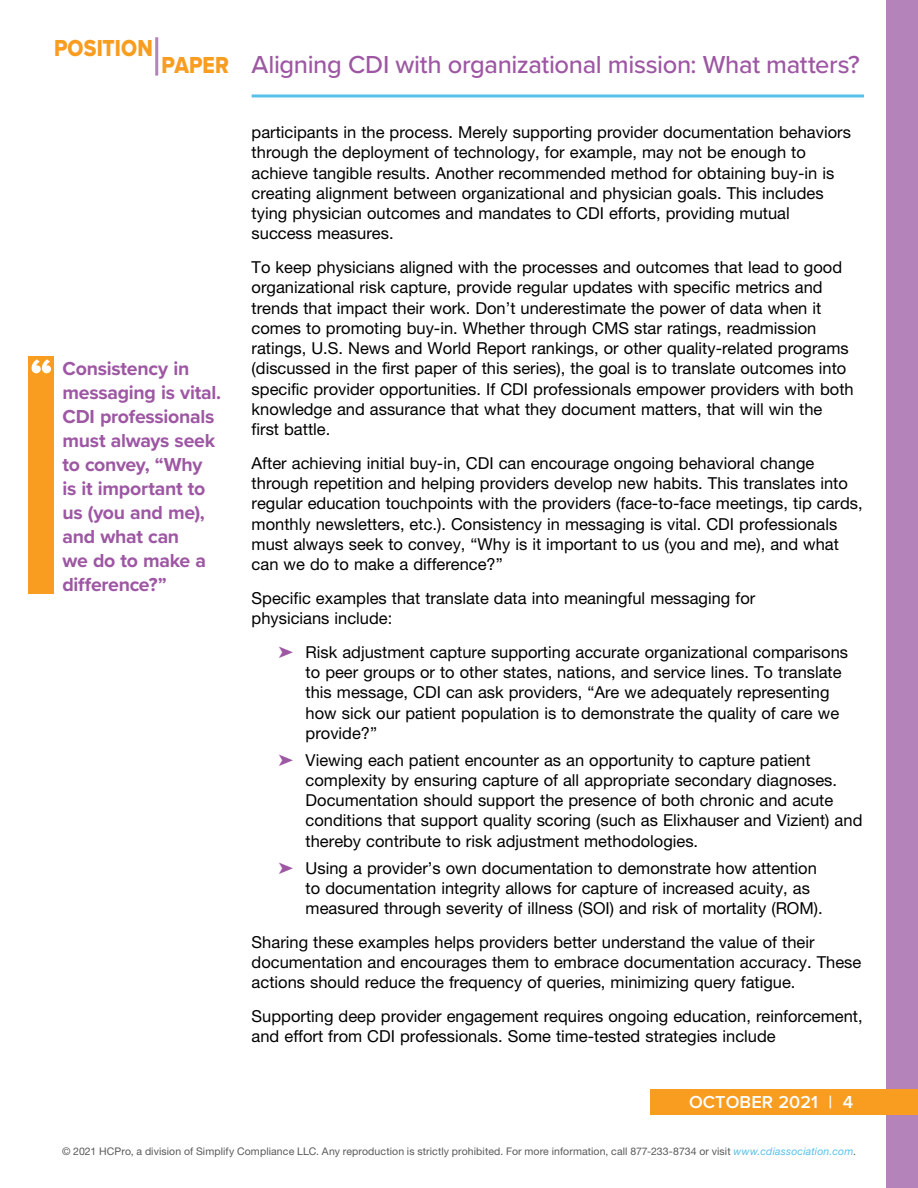
<style>
.page{position:relative;width:918px;height:1188px;background:#fff}
.page>*{position:absolute;margin:0;border:0;box-sizing:border-box;transform-origin:0 0}
.t1{font:500 25.5px "Proxima Nova";letter-spacing:-.015em;color:#9d57a3}
.t2{font:24px "Proxima Nova Extrabld";letter-spacing:.01em;color:#f99d20;scale:.87 1}
.t3{font:700 19.5px/24px "Proxima Nova";letter-spacing:-.015em;color:#9d57a3}
.t4{font:600 18px "Proxima Nova";letter-spacing:.005em;color:#fff}
.t5{font:16.5px/20.2px "Helvetica Neue LT Std";color:#000}
.t6{font:10.5px "Helvetica Neue LT Std";letter-spacing:.01em;color:#58595b}
.s1{color:#9d57a3}
.s2{font-style:italic;color:#57c1e9}
</style>
<div class="page">
<div style="left:887px;top:0;width:31px;height:1188px;background:#b483ba"></div>
<div style="left:651px;top:1090px;width:267px;height:25px;background:#f99d20"></div>
<hr style="left:252px;top:94px;width:612px;height:3px;background:#57c1e9">
<hr style="left:155px;top:37px;width:3px;height:39px;background:#b483ba">
<div style="left:29px;top:357px;width:25px;height:237px;background:#f99d20"></div>
<svg style="left:32px;top:359px;width:19px;height:14px"></svg>
<h2 class="t2" style="left:54px;top:30px;width:115px">POSITION</h2>
<h2 class="t2" style="left:162px;top:47px;width:79px">PAPER</h2>
<p class="t3" style="left:62px;top:356px;width:158px">Consistency in messaging is vital.<br>CDI professionals must always seek to convey, “Why is it important to us (you and me), and what can<br>we do to make a difference?”</p>
<h1 class="t1" style="left:252px;top:46px;width:610px">Aligning CDI with organizational mission: What matters?</h1>
<p class="t5" style="left:252px;top:122px;width:601px">participants in the process. Merely supporting provider documentation behaviors through the deployment of technology, for example, may not be enough to achieve tangible results. Another recommended method for obtaining buy-in is creating alignment between organizational and physician goals. This includes tying physician outcomes and mandates to CDI efforts, providing mutual success measures.</p>
<p class="t5" style="left:252px;top:257px;width:604px">To keep physicians aligned with the processes and outcomes that lead to good organizational risk capture, provide regular updates with specific metrics and trends that impact their work. Don’t underestimate the power of data when it comes to promoting buy-in. Whether through CMS star ratings, readmission ratings, U.S. News and World Report rankings, or other quality-related programs (discussed in the first paper of this series), the goal is to translate outcomes into specific provider opportunities. If CDI professionals empower providers with both knowledge and assurance that what they document matters, that will win the first battle.</p>
<p class="t5" style="left:252px;top:453px;width:613px">After achieving initial buy-in, CDI can encourage ongoing behavioral change through repetition and helping providers develop new habits. This translates into regular education touchpoints with the providers (face-to-face meetings, tip cards, monthly newsletters, etc.). Consistency in messaging is vital. CDI professionals must always seek to convey, “Why is it important to us (you and me), and what can we do to make a difference?”</p>
<p class="t5" style="left:252px;top:588px;width:505px">Specific examples that translate data into meaningful messaging for physicians include:</p>
<p class="t5" style="left:306px;top:642px;width:544px;text-indent:-27px"><span class="s1">➤</span> Risk adjustment capture supporting accurate organizational comparisons to peer groups or to other states, nations, and service lines. To translate this message, CDI can ask providers, “Are we adequately representing how sick our patient population is to demonstrate the quality of care we provide?”</p>
<p class="t5" style="left:306px;top:750px;width:558px;text-indent:-27px"><span class="s1">➤</span> Viewing each patient encounter as an opportunity to capture patient complexity by ensuring capture of all appropriate secondary diagnoses.<br>Documentation should support the presence of both chronic and acute conditions that support quality scoring (such as Elixhauser and Vizient) and thereby contribute to risk adjustment methodologies.</p>
<p class="t5" style="left:306px;top:858px;width:519px;text-indent:-27px"><span class="s1">➤</span> Using a provider’s own documentation to demonstrate how attention to documentation integrity allows for capture of increased acuity, as measured through severity of illness (SOI) and risk of mortality (ROM).</p>
<p class="t5" style="left:252px;top:932px;width:611px">Sharing these examples helps providers better understand the value of their documentation and encourages them to embrace documentation accuracy. These actions should reduce the frequency of queries, minimizing query fatigue.</p>
<p class="t5" style="left:252px;top:1006px;width:613px">Supporting deep provider engagement requires ongoing education, reinforcement, and effort from CDI professionals. Some time-tested strategies include</p>
<p class="t4" style="left:689px;top:1089px;width:166px">OCTOBER 2021 | 4</p>
<p class="t6" style="left:62px;top:1145px;width:795px">© 2021 HCPro, a division of Simplify Compliance LLC. Any reproduction is strictly prohibited. For more information, call 877-233-8734 or visit <span class="s2">www.cdiassociation.com</span>.</p>
</div>
